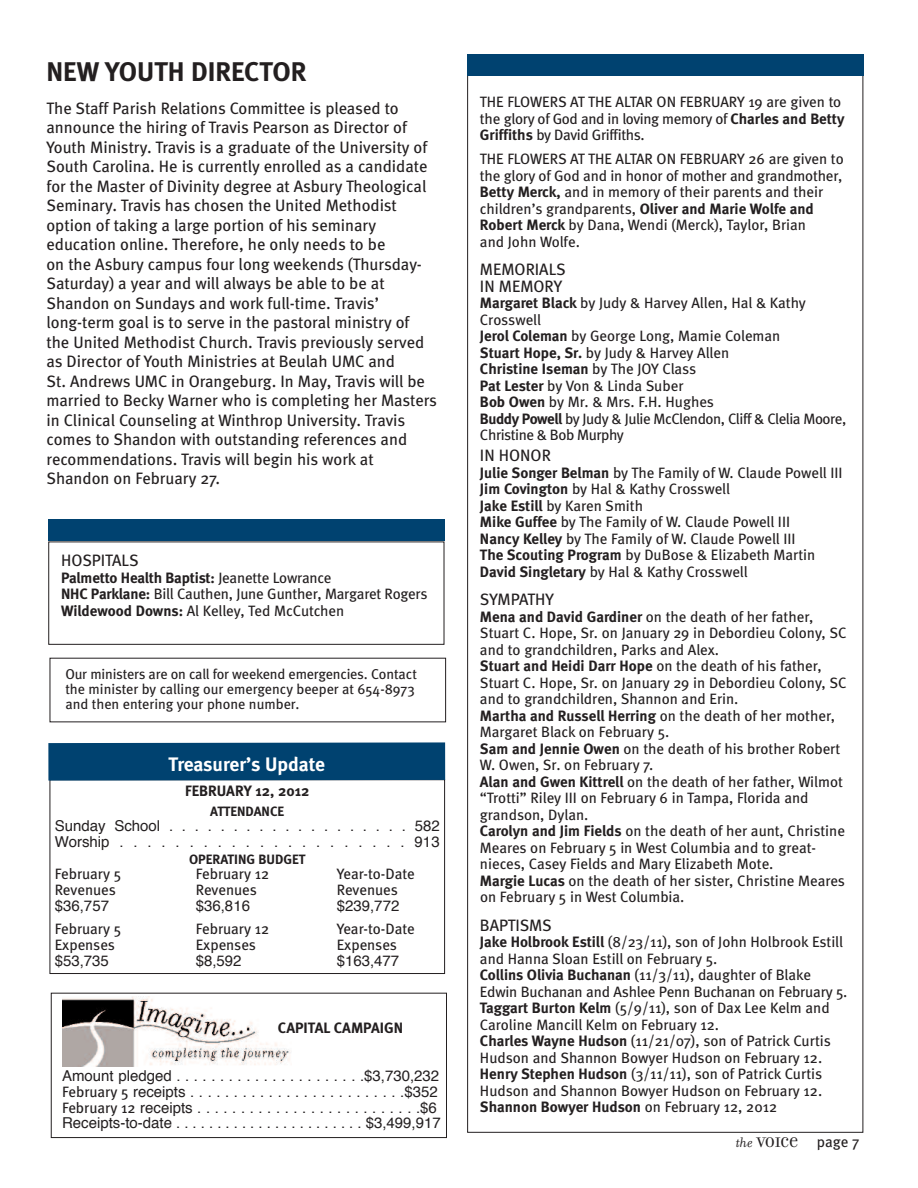
<style>
.page{position:relative;width:918px;height:1188px;background:#fff}
.page>*{position:absolute;margin:0;border:0;box-sizing:border-box;transform-origin:0 0}
.t1{font:700 27px "Meta";color:#231f20}
.t2{font:700 19.5px "Meta";letter-spacing:-.005em;color:#fff}
.t3{font:16.5px/19.5px "Meta";color:#231f20}
.t4{font:15px/16.5px "Meta";color:#231f20}
.t5{font:15px/15.8px "Helvetica";color:#231f20}
.t6{font:15px/16.5px "Meta";letter-spacing:-.02em;color:#231f20}
.t7{font:700 15px "Meta";color:#231f20}
.t8{font:15px "Filosofia Unicase";letter-spacing:-.015em;color:#231f20}
.t9{font:14.25px/15px "Meta";color:#231f20}
.t10{font:700 13.5px "Meta";color:#231f20}
.s1{font-weight:700}
.s2{font-family:"Meta"}
.s3{font-family:"Filosofia";font-style:italic}
</style>
<div class="page">
<div style="left:468px;top:54px;width:396px;height:21px;background:#004270"></div>
<div style="left:50px;top:779px;width:395px;height:195px;border:1px solid #231f20"></div>
<div style="left:48px;top:742px;width:397px;height:39px;background:#004270"></div>
<div style="left:51px;top:993px;width:396px;height:145px;border:1px solid #231f20"></div>
<img style="left:62px;top:996px;width:229px;height:70px">
<div style="left:48px;top:542px;width:396px;height:103px;border:1px solid #231f20"></div>
<div style="left:48px;top:520px;width:396px;height:21px;background:#004270"></div>
<h1 class="t1" style="left:46px;top:56px;width:261px">NEW YOUTH DIRECTOR</h1>
<p class="t3" style="left:46px;top:100px;width:392px">The Staff Parish Relations Committee is pleased to announce the hiring of Travis Pearson as Director of Youth Ministry. Travis is a graduate of the University of South Carolina. He is currently enrolled as a candidate for the Master of Divinity degree at Asbury Theological Seminary. Travis has chosen the United Methodist option of taking a large portion of his seminary education online. Therefore, he only needs to be<br>on the Asbury campus four long weekends (Thursday-Saturday) a year and will always be able to be at Shandon on Sundays and work full-time. Travis’ long-term goal is to serve in the pastoral ministry of<br>the United Methodist Church. Travis previously served as Director of Youth Ministries at Beulah UMC and<br>St. Andrews UMC in Orangeburg. In May, Travis will be married to Becky Warner who is completing her Masters in Clinical Counseling at Winthrop University. Travis comes to Shandon with outstanding references and recommendations. Travis will begin his work at Shandon on February 27.</p>
<p class="t3" style="left:61px;top:553px;width:79px">HOSPITALS</p>
<p class="t4" style="left:61px;top:571px;width:368px"><span class="s1">Palmetto Health Baptist:</span> Jeanette Lowrance<br><span class="s1">NHC Parklane:</span> Bill Cauthen, June Gunther, Margaret Rogers<br><span class="s1">Wildewood Downs:</span> Al Kelley, Ted McCutchen</p>
<p class="t9" style="left:65px;top:668px;width:353px">Our ministers are on call for weekend emergencies. Contact the minister by calling our emergency beeper at 654-8973 and then entering your phone number.</p>
<h2 class="t2" style="left:169px;top:753px;width:158px">Treasurer’s Update</h2>
<p class="t7" style="left:185px;top:782px;width:126px">FEBRUARY 12, 2012</p>
<p class="t10" style="left:210px;top:803px;width:75px">ATTENDANCE</p>
<p class="t5" style="left:55px;top:819px;width:386px">SundaySchool...................582<br>Worship.....................913</p>
<p class="t10" style="left:189px;top:851px;width:118px">OPERATING BUDGET</p>
<p class="t4" style="left:55px;top:867px;width:68px">February 5</p>
<p class="t4" style="left:196px;top:867px;width:75px">February 12</p>
<p class="t4" style="left:337px;top:867px;width:79px">Year-to-Date</p>
<p class="t4" style="left:55px;top:883px;width:63px">Revenues</p>
<p class="t4" style="left:196px;top:883px;width:63px">Revenues</p>
<p class="t4" style="left:337px;top:883px;width:63px">Revenues</p>
<p class="t5" style="left:55px;top:899px;width:56px">$36,757</p>
<p class="t5" style="left:196px;top:899px;width:56px">$36,816</p>
<p class="t5" style="left:337px;top:899px;width:64px">$239,772</p>
<p class="t4" style="left:55px;top:922px;width:68px">February 5</p>
<p class="t4" style="left:196px;top:922px;width:75px">February 12</p>
<p class="t4" style="left:337px;top:922px;width:79px">Year-to-Date</p>
<p class="t4" style="left:55px;top:938px;width:62px">Expenses</p>
<p class="t4" style="left:196px;top:938px;width:62px">Expenses</p>
<p class="t4" style="left:337px;top:938px;width:62px">Expenses</p>
<p class="t5" style="left:55px;top:954px;width:56px">$53,735</p>
<p class="t5" style="left:196px;top:954px;width:47px">$8,592</p>
<p class="t5" style="left:337px;top:954px;width:64px">$163,477</p>
<p class="t7" style="left:278px;top:1019px;width:127px">CAPITAL CAMPAIGN</p>
<p class="t5" style="left:62px;top:1069px;width:380px">Amountpledged......................$3,730,232<br><span class="s2">February5</span>receipts.........................$352<br><span class="s2">February12</span>receipts..........................$6<br>Receipts-to-date . . . . . . . . . . . . . . . . . . . . . . . $3,499,917</p>
<p class="t6" style="left:480px;top:96px;width:366px">THE FLOWERS AT THE ALTAR ON FEBRUARY 19 are given to the glory of God and in loving memory of <span class="s1">Charles and Betty<br>Griffiths</span> by David Griffiths.</p>
<p class="t4" style="left:480px;top:153px;width:365px">THE FLOWERS AT THE ALTAR ON FEBRUARY 26 are given to the glory of God and in honor of mother and grandmother, <span class="s1">Betty Merck,</span> and in memory of their parents and their children’s grandparents, <span class="s1">Oliver and Marie Wolfe and Robert Merck</span> by Dana, Wendi (Merck), Taylor, Brian<br>and John Wolfe.</p>
<p class="t3" style="left:480px;top:263px;width:87px;line-height:16.5px">MEMORIALS<br>IN MEMORY</p>
<p class="t4" style="left:480px;top:297px;width:368px"><span class="s1">Margaret Black</span> by Judy &amp; Harvey Allen, Hal &amp; Kathy Crosswell<br><span class="s1">Jerol Coleman</span> by George Long, Mamie Coleman<br><span class="s1">Stuart Hope, Sr.</span> by Judy &amp; Harvey Allen<br><span class="s1">Christine Iseman</span> by The JOY Class<br><span class="s1">Pat Lester</span> by Von &amp; Linda Suber<br><span class="s1">Bob Owen</span> by Mr. &amp; Mrs. F.H. Hughes<br><span class="s1">Buddy Powell</span> by Judy &amp; Julie McClendon, Cliff &amp; Clelia Moore, Christine &amp; Bob Murphy</p>
<p class="t3" style="left:480px;top:448px;width:72px">IN HONOR</p>
<p class="t4" style="left:480px;top:466px;width:364px"><span class="s1">Julie Songer Belman</span> by The Family of W. Claude Powell III <span class="s1">Jim Covington</span> by Hal &amp; Kathy Crosswell<br><span class="s1">Jake Estill</span> by Karen Smith<br><span class="s1">Mike Guffee</span> by The Family of W. Claude Powell III<br><span class="s1">Nancy Kelley</span> by The Family of W. Claude Powell III<br><span class="s1">The Scouting Program</span> by DuBose &amp; Elizabeth Martin <span class="s1">David Singletary</span> by Hal &amp; Kathy Crosswell</p>
<p class="t3" style="left:480px;top:592px;width:75px">SYMPATHY</p>
<p class="t4" style="left:480px;top:610px;width:368px"><span class="s1">Mena and David Gardiner</span> on the death of her father, Stuart C. Hope, Sr. on January 29 in Debordieu Colony, SC and to grandchildren, Parks and Alex.<br><span class="s1">Stuart and Heidi Darr Hope</span> on the death of his father, Stuart C. Hope, Sr. on January 29 in Debordieu Colony, SC and to grandchildren, Shannon and Erin.<br><span class="s1">Martha and Russell Herring</span> on the death of her mother, Margaret Black on February 5.<br><span class="s1">Sam and Jennie Owen</span> on the death of his brother Robert W. Owen, Sr. on February 7.<br><span class="s1">Alan and Gwen Kittrell</span> on the death of her father, Wilmot “Trotti” Riley III on February 6 in Tampa, Florida and grandson, Dylan.<br><span class="s1">Carolyn and Jim Fields</span> on the death of her aunt, Christine Meares on February 5 in West Columbia and to great&shy;nieces, Casey Fields and Mary Elizabeth Mote.<br><span class="s1">Margie Lucas</span> on the death of her sister, Christine Meares on February 5 in West Columbia.</p>
<p class="t3" style="left:480px;top:917px;width:73px">BAPTISMS</p>
<p class="t4" style="left:480px;top:936px;width:369px"><span class="s1">Jake Holbrook Estill</span> (8/23/11), son of John Holbrook Estill and Hanna Sloan Estill on February 5.<br><span class="s1">Collins Olivia Buchanan</span> (11/3/11), daughter of Blake Edwin Buchanan and Ashlee Penn Buchanan on February 5.<br><span class="s1">Taggart Burton Kelm</span> (5/9/11), son of Dax Lee Kelm and Caroline Mancill Kelm on February 12.<br><span class="s1">Charles Wayne Hudson</span> (11/21/07), son of Patrick Curtis Hudson and Shannon Bowyer Hudson on February 12.<br><span class="s1">Henry Stephen Hudson</span> (3/11/11), son of Patrick Curtis Hudson and Shannon Bowyer Hudson on February 12.<br><span class="s1">Shannon Bowyer Hudson</span> on February 12, 2012</p>
<p class="t8" style="left:736px;top:1133px;width:125px"><span class="s3">the</span> VOICE <span class="s2">page 7</span></p>
</div>
